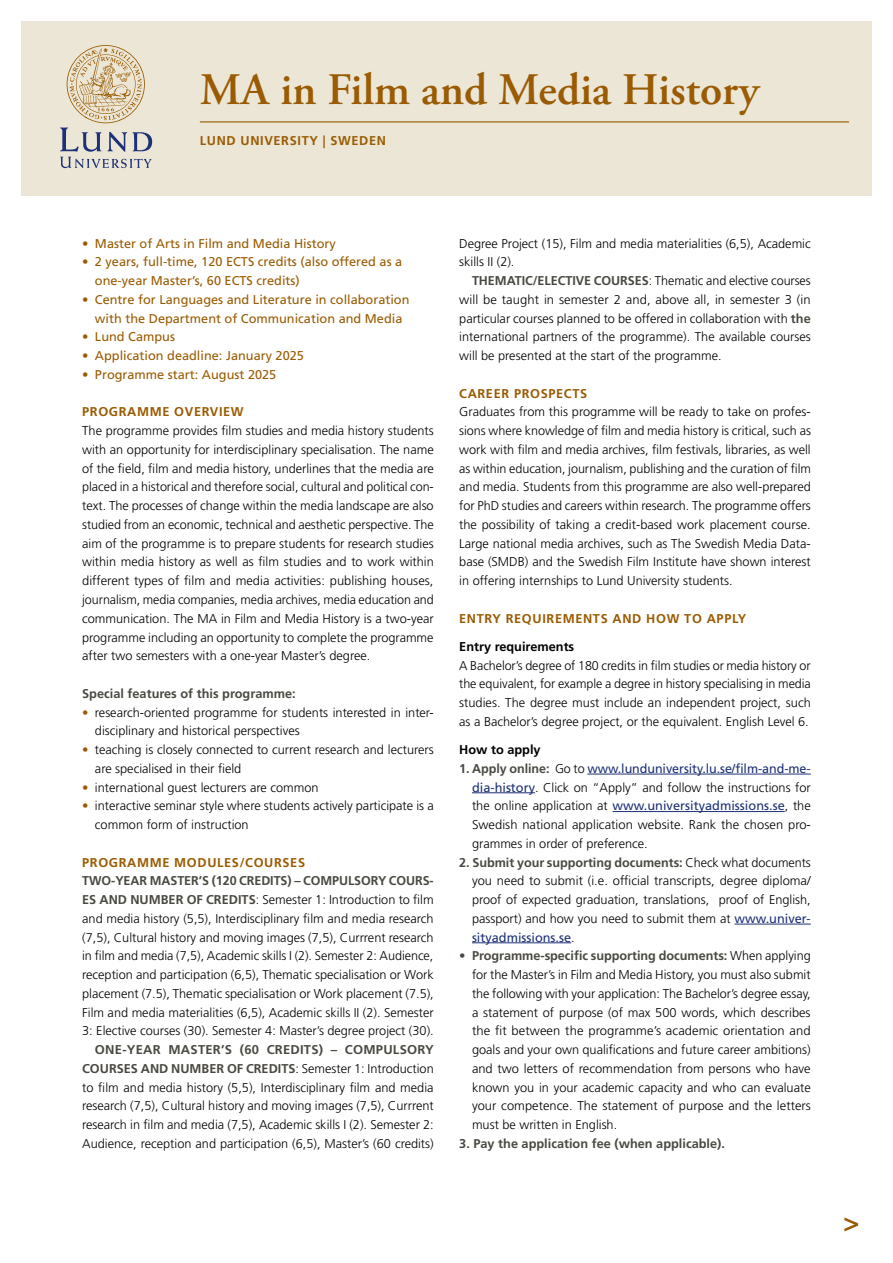
<style>
.page{position:relative;width:893px;height:1263px;background:#fff}
.page>*{position:absolute;margin:0;border:0;box-sizing:border-box;transform-origin:0 0}
.H1_Rubrik_30_p{font:600 45px "Adobe Garamond Pro";color:#9a5b02}
.Svart_Brödtext_utan{font:300 12.75px/18.8px "Frutiger LT Std";color:#000;text-align:justify}
.Svart_Brödtext_med_i{font:300 12.75px/18.8px "Frutiger LT Std";color:#000;text-align:justify}
.Brödtext_Bold_t_o_m{font:300 12.75px/18.8px "Frutiger LT Std";color:#000;text-align:justify}
.t1{font:12.75px/18.8px "Frutiger LT Std";color:#9a5b02}
.H2_Brons_Underrubrik{font:700 12.75px "Frutiger LT Std";letter-spacing:.05em;color:#9a5b02}
.Brödtext_Bold_t_o_m-2{font:700 12.75px "Frutiger LT Std";color:#4a4941}
.Svart_Brödtext_utan-2{font:700 12.75px "Frutiger LT Std";color:#4a4941}
.H3_Underrubrik{font:700 12.75px "Frutiger LT Std";color:#000}
.Underrad{font:700 12.75px "Frutiger LT Std";letter-spacing:.05em;color:#9a5b02}
.s1{color:#9a5b02}
.s2{font-weight:700;color:#4a4941}
.s3{font-weight:400;color:#1d3176}
</style>
<div class="page">
<div style="left:21px;top:21px;width:851px;height:175px;background:#ebe6d6"></div>
<svg style="left:844px;top:1217px;width:14px;height:14px"></svg>
<svg style="left:60px;top:45px;width:92px;height:123px"></svg>
<hr style="left:200px;top:121px;width:649px;height:1px;background:#9a5b02">
<hr style="left:587px;top:774px;width:224px;height:1px;background:#1d3176">
<hr style="left:472px;top:792px;width:63px;height:1px;background:#1d3176">
<hr style="left:613px;top:811px;width:172px;height:1px;background:#1d3176">
<hr style="left:734px;top:924px;width:77px;height:1px;background:#1d3176">
<hr style="left:472px;top:942px;width:99px;height:1px;background:#1d3176">
<h1 class="H1_Rubrik_30_p" style="left:200px;top:64px;width:561px">MA in Film and Media History</h1>
<p class="Underrad" style="left:200px;top:133px;width:188px">LUND UNIVERSITY | SWEDEN</p>
<p class="t1" style="left:82px;top:234px;width:255px">• Master of Arts in Film and Media History</p>
<p class="t1" style="left:95px;top:253px;width:309px;text-indent:-13px">• 2 years, full-time, 120 ECTS credits (also offered as a one-year Master’s, 60 ECTS credits)</p>
<p class="t1" style="left:82px;top:290px;width:329px;text-align:center">• Centre for Languages and Literature in collaboration with the Department of Communication and Media</p>
<p class="t1" style="left:82px;top:328px;width:94px">• Lund Campus</p>
<p class="t1" style="left:82px;top:346px;width:223px">• Application deadline: January 2025</p>
<p class="t1" style="left:82px;top:365px;width:196px">• Programme start: August 2025</p>
<h2 class="H2_Brons_Underrubrik" style="left:82px;top:405px;width:163px">PROGRAMME OVERVIEW</h2>
<p class="Svart_Brödtext_utan" style="left:82px;top:422px;width:353px">The programme provides film studies and media history students with an opportunity for interdisciplinary specialisation. The name of the field, film and media history, underlines that the media are placed in a historical and therefore social, cultural and political con&shy;text. The processes of change within the media landscape are also studied from an economic, technical and aesthetic perspective. The aim of the programme is to prepare students for research studies within media history as well as film studies and to work within different types of film and media activities: publishing houses, journalism, media companies, media archives, media education and communication. The MA in Film and Media History is a two-year programme including an opportunity to complete the programme after two semesters with a one-year Master’s degree.</p>
<p class="Svart_Brödtext_utan-2" style="left:82px;top:686px;width:215px">Special features of this programme:</p>
<p class="Svart_Brödtext_utan" style="left:95px;top:703px;width:340px;text-indent:-13px"><span class="s1">•</span> research-oriented programme for students interested in inter&shy;disciplinary and historical perspectives</p>
<p class="Svart_Brödtext_utan" style="left:95px;top:740px;width:340px;text-indent:-13px"><span class="s1">•</span> teaching is closely connected to current research and lecturers are specialised in their field</p>
<p class="Svart_Brödtext_utan" style="left:82px;top:778px;width:238px"><span class="s1">•</span> international guest lecturers are common</p>
<p class="Svart_Brödtext_utan" style="left:95px;top:797px;width:340px;text-indent:-13px"><span class="s1">•</span> interactive seminar style where students actively participate is a common form of instruction</p>
<h2 class="H2_Brons_Underrubrik" style="left:82px;top:855px;width:224px">PROGRAMME MODULES/COURSES</h2>
<p class="Svart_Brödtext_utan" style="left:82px;top:872px;width:353px"><span class="s2">TWO-YEAR MASTER’S (120 CREDITS) – COMPULSORY COURS-ES AND NUMBER OF CREDITS</span>: Semester 1: Introduction to film and media history (5,5), Interdisciplinary film and media research (7,5), Cultural history and moving images (7,5), Currrent research in film and media (7,5), Academic skills I (2). Semester 2: Audience, reception and participation (6,5), Thematic specialisation or Work placement (7.5), Thematic specialisation or Work placement (7.5), Film and media materialities (6,5), Academic skills II (2). Semester 3: Elective courses (30). Semester 4: Master’s degree project (30).</p>
<p class="Svart_Brödtext_med_i" style="left:82px;top:1040px;width:353px;text-indent:13px"><span class="s2">ONE-YEAR MASTER’S (60 CREDITS) – COMPULSORY COURSES AND NUMBER OF CREDITS</span>: Semester 1: Introduction to film and media history (5,5), Interdisciplinary film and media research (7,5), Cultural history and moving images (7,5), Currrent research in film and media (7,5), Academic skills I (2). Semester 2:<br>Audience, reception and participation (6,5), Master’s (60 credits)</p>
<p class="Svart_Brödtext_med_i" style="left:459px;top:234px;width:353px">Degree Project (15), Film and media materialities (6,5), Academic skills II (2).</p>
<p class="Svart_Brödtext_med_i" style="left:459px;top:272px;width:353px;text-indent:13px"><span class="s2">THEMATIC/ELECTIVE COURSES</span>: Thematic and elective courses will be taught in semester 2 and, above all, in semester 3 (in particular courses planned to be offered in collaboration with <span class="s2">the </span>international partners of the programme). The available courses will be presented at the start of the programme.</p>
<h2 class="H2_Brons_Underrubrik" style="left:459px;top:386px;width:129px">CAREER PROSPECTS</h2>
<p class="Svart_Brödtext_utan" style="left:459px;top:403px;width:353px">Graduates from this programme will be ready to take on profes&shy;sions where knowledge of film and media history is critical, such as work with film and media archives, film festivals, libraries, as well as within education, journalism, publishing and the curation of film and media. Students from this programme are also well-prepared for PhD studies and careers within research. The programme offers the possibility of taking a credit-based work placement course.<br>Large national media archives, such as The Swedish Media Data&shy;base (SMDB) and the Swedish Film Institute have shown interest in offering internships to Lund University students.</p>
<h2 class="H2_Brons_Underrubrik" style="left:459px;top:611px;width:288px">ENTRY REQUIREMENTS AND HOW TO APPLY</h2>
<h3 class="H3_Underrubrik" style="left:459px;top:639px;width:117px">Entry requirements</h3>
<p class="Svart_Brödtext_utan" style="left:459px;top:656px;width:353px">A Bachelor’s degree of 180 credits in film studies or media history or the equivalent, for example a degree in history specialising in media studies. The degree must include an independent project, such as a Bachelor’s degree project, or the equivalent. English Level 6.</p>
<h3 class="H3_Underrubrik" style="left:459px;top:742px;width:83px">How to apply</h3>
<p class="Brödtext_Bold_t_o_m" style="left:472px;top:759px;width:340px;text-indent:-13px"><span class="s2">1. Apply online:</span> Go to <span class="s3">www.lunduniversity.lu.se/film-and-me&shy;dia-history</span>. Click on “Apply” and follow the instructions for the online application at <span class="s3">www.universityadmissions.se</span>, the Swedish national application website. Rank the chosen pro&shy;grammes in order of preference.</p>
<p class="Brödtext_Bold_t_o_m" style="left:472px;top:853px;width:340px;text-indent:-13px"><span class="s2">2. Submit your supporting documents:</span> Check what documents you need to submit (i.e. official transcripts, degree diploma/ proof of expected graduation, translations, proof of English, passport) and how you need to submit them at <span class="s3">www.univer&shy;sityadmissions.se</span>.</p>
<p class="Svart_Brödtext_utan" style="left:472px;top:947px;width:340px;text-indent:-13px"><span class="s2">• Programme-specific supporting documents:</span> When applying for the Master’s in Film and Media History, you must also submit the following with your application: The Bachelor’s degree essay, a statement of purpose (of max 500 words, which describes the fit between the programme’s academic orientation and goals and your own qualifications and future career ambitions) and two letters of recommendation from persons who have known you in your academic capacity and who can evaluate your competence. The statement of purpose and the letters must be written in English.</p>
<p class="Brödtext_Bold_t_o_m-2" style="left:459px;top:1136px;width:267px">3. Pay the application fee (when applicable).</p>
</div>
